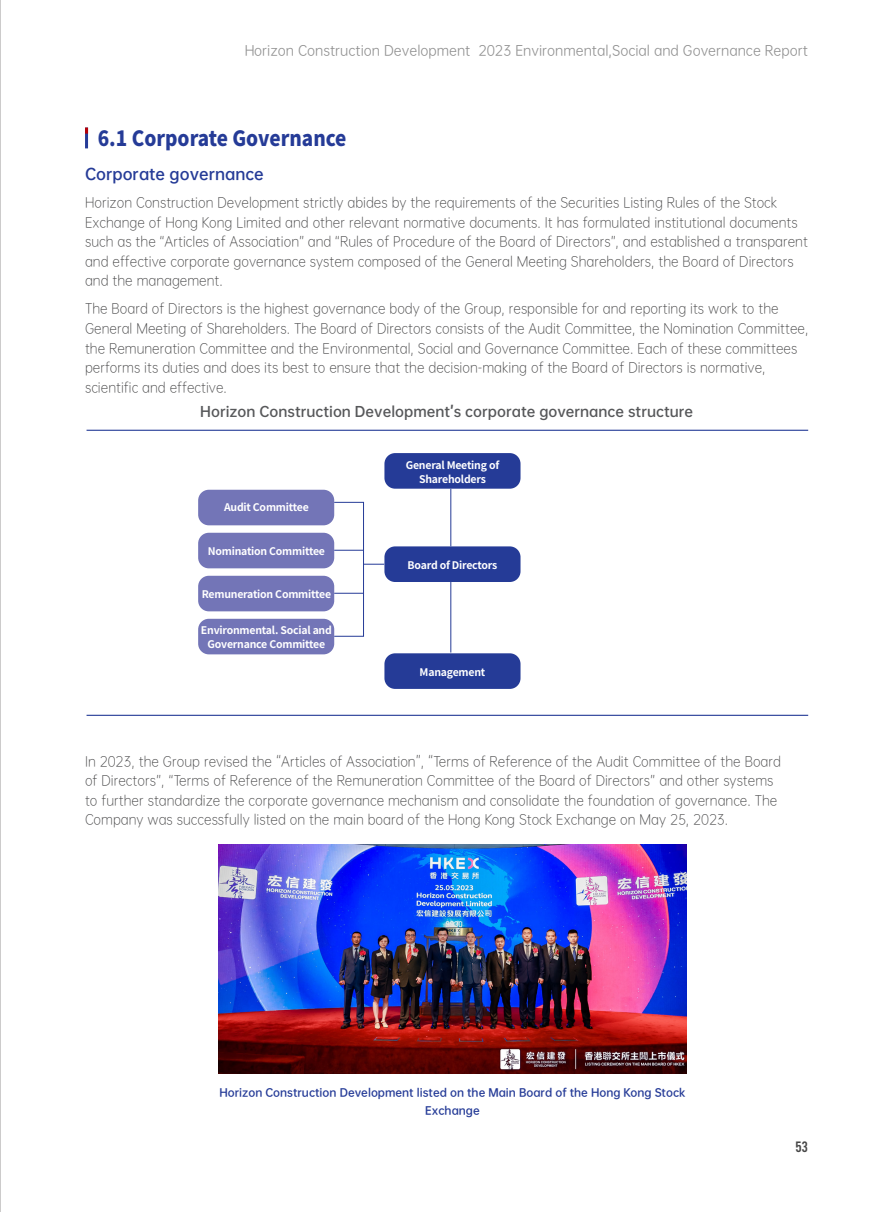
<style>
.page{position:relative;width:893px;height:1212px;background:#fff}
.page>*{position:absolute;margin:0;border:0;box-sizing:border-box;transform-origin:0 0}
.正文二级标题{font:800 21px "Source Han Sans CN";color:#253b97;scale:.9 1}
.正文段落{font:15px "OPPO Sans B";color:#253b97}
.t1{font:15px "Bebas";color:#474747}
.正文段落-2{font:13.5px/19.5px "OPPO Sans L";color:#3e3e3f}
.t2{font:13.5px "OPPO Sans R";color:#474747}
.t3{font:13.5px "OPPO Sans B";color:#57585a}
.t4{font:700 10.5px/13.5px "Source Han Sans CN";letter-spacing:-.02em;color:#fff;text-align:center}
.t5{font:10.5px/18px "OPPO Sans B";color:#253b97;text-align:center}
</style>
<div class="page">
<svg style="left:0;top:0;width:1px;height:1212px"></svg>
<hr style="left:85px;top:128px;width:3px;height:20px;background:#253b97">
<svg style="left:85px;top:128px;width:3px;height:6px"></svg>
<div style="left:384px;top:453px;width:136px;height:36px;background:#253b97;border-radius:11px"></div>
<div style="left:384px;top:546px;width:136px;height:36px;background:#253b97;border-radius:11px"></div>
<div style="left:384px;top:653px;width:136px;height:36px;background:#253b97;border-radius:11px"></div>
<div style="left:198px;top:490px;width:136px;height:35px;background:#7375b7;border-radius:11px"></div>
<div style="left:198px;top:533px;width:136px;height:35px;background:#7375b7;border-radius:11px"></div>
<div style="left:198px;top:576px;width:136px;height:35px;background:#7375b7;border-radius:11px"></div>
<div style="left:198px;top:619px;width:136px;height:35px;background:#7375b7;border-radius:11px"></div>
<hr style="left:450px;top:582px;width:1px;height:70px;background:#253b97">
<hr style="left:450px;top:489px;width:1px;height:57px;background:#253b97">
<svg style="left:364px;top:564px;width:20px;height:1px"></svg>
<svg style="left:336px;top:550px;width:26px;height:1px"></svg>
<svg style="left:336px;top:593px;width:26px;height:1px"></svg>
<hr style="left:87px;top:430px;width:721px;height:1px;background:#253b97">
<hr style="left:87px;top:715px;width:721px;height:1px;background:#253b97">
<div style="left:334px;top:502px;width:30px;height:134px;border:1px solid #253b97"></div>
<img style="left:218px;top:845px;width:469px;height:229px">
<p class="t2" style="left:244px;top:40px;width:565px">Horizon Construction Development 2023 Environmental,Social and Governance Report</p>
<p class="正文二级标题" style="left:98px;top:127px;width:278px">6.1 Corporate Governance</p>
<p class="正文段落" style="left:85px;top:161px;width:180px">Corporate governance</p>
<p class="正文段落-2" style="left:85px;top:192px;width:724px">Horizon Construction Development strictly abides by the requirements of the Securities Listing Rules of the Stock Exchange of Hong Kong Limited and other relevant normative documents. It has formulated institutional documents such as the “Articles of Association” and “Rules of Procedure of the Board of Directors”, and established a transparent and effective corporate governance system composed of the General Meeting Shareholders, the Board of Directors and the management.</p>
<p class="正文段落-2" style="left:85px;top:298px;width:725px">The Board of Directors is the highest governance body of the Group, responsible for and reporting its work to the General Meeting of Shareholders. The Board of Directors consists of the Audit Committee, the Nomination Committee, the Remuneration Committee and the Environmental, Social and Governance Committee. Each of these committees performs its duties and does its best to ensure that the decision-making of the Board of Directors is normative, scientific and effective.</p>
<p class="t3" style="left:200px;top:400px;width:494px">Horizon Construction Development’s corporate governance structure</p>
<p class="t4" style="left:224px;top:500px;width:86px">Audit Committee</p>
<p class="t4" style="left:208px;top:544px;width:119px">Nomination Committee</p>
<p class="t4" style="left:202px;top:587px;width:131px">Remuneration Committee</p>
<p class="t4" style="left:201px;top:624px;width:133px">Environmental. Social and<br>Governance Committee</p>
<p class="t4" style="left:406px;top:459px;width:95px">General Meeting of<br>Shareholders</p>
<p class="t4" style="left:408px;top:559px;width:91px">Board of Directors</p>
<p class="t4" style="left:420px;top:666px;width:67px">Management</p>
<p class="正文段落-2" style="left:85px;top:751px;width:697px">In 2023, the Group revised the “Articles of Association”, “Terms of Reference of the Audit Committee of the Board of Directors”, “Terms of Reference of the Remuneration Committee of the Board of Directors” and other systems to further standardize the corporate governance mechanism and consolidate the foundation of governance. The Company was successfully listed on the main board of the Hong Kong Stock Exchange on May 25, 2023.</p>
<p class="t5" style="left:219px;top:1082px;width:468px">Horizon Construction Development listed on the Main Board of the Hong Kong Stock<br>Exchange</p>
<p class="t1" style="left:796px;top:1139px;width:14px">53</p>
</div>
